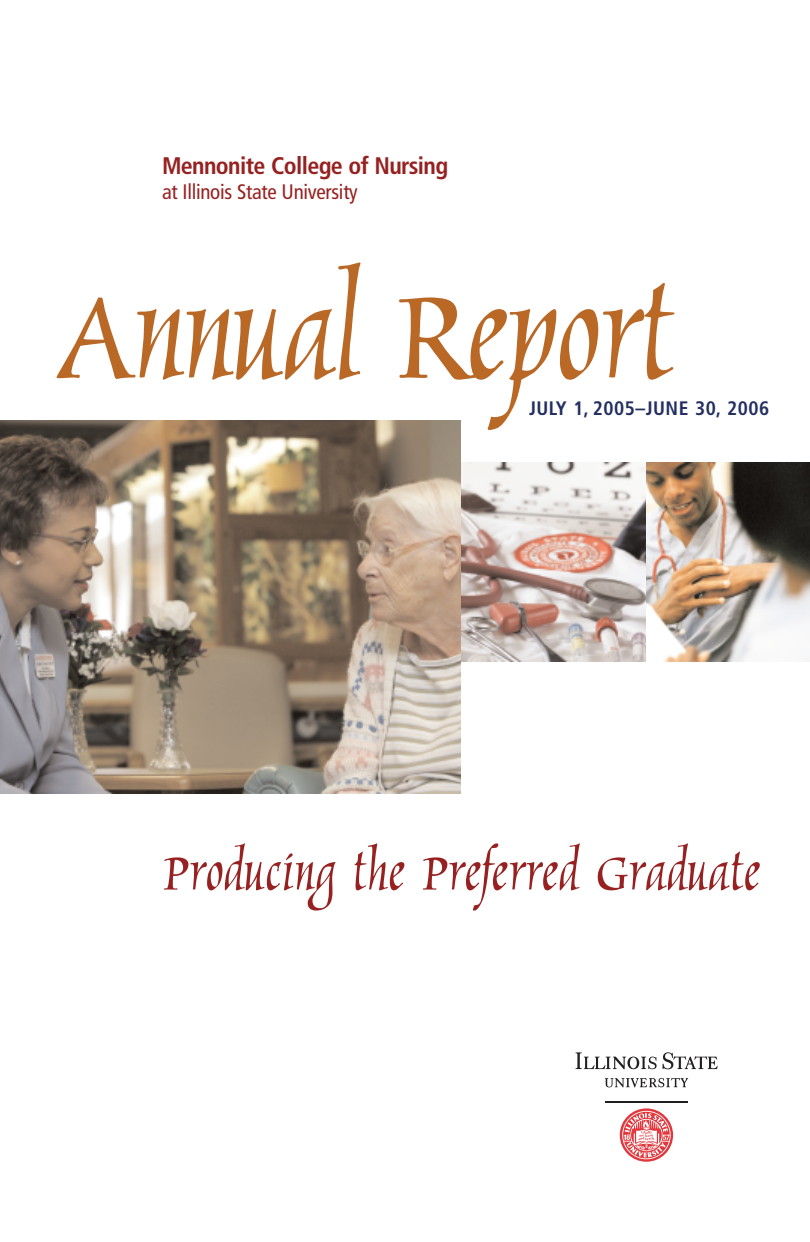
<style>
.page{position:relative;width:810px;height:1242px;background:#fff}
.page>*{position:absolute;margin:0;border:0;box-sizing:border-box;transform-origin:0 0}
.t1{font:174px "Marigold";letter-spacing:-.01em;color:#b96826}
.t2{font:69.75px "Marigold";color:#972121}
.t3{font:700 condensed 24px "Frutiger";letter-spacing:-.025em;color:#972121}
.t4{font:condensed 21px "Frutiger";letter-spacing:-.015em;color:#972121}
.t5{font:700 condensed 19.5px "Frutiger";letter-spacing:.025em;color:#232f60}
</style>
<div class="page">
<img style="left:461px;top:463px;width:185px;height:198px">
<img style="left:646px;top:463px;width:164px;height:199px">
<img style="left:0;top:420px;width:461px;height:373px">
<hr style="left:605px;top:1101px;width:83px;height:1px;background:#231f20">
<svg style="left:605px;top:1078px;width:83px;height:9px"></svg>
<svg style="left:663px;top:1052px;width:55px;height:17px"></svg>
<svg style="left:576px;top:1052px;width:81px;height:17px"></svg>
<svg style="left:620px;top:1108px;width:53px;height:54px"></svg>
<p class="t3" style="left:162px;top:156px;width:288px">Mennonite College of Nursing</p>
<p class="t4" style="left:162px;top:184px;width:197px">at Illinois State University</p>
<h1 class="t1" style="left:56px;top:216px;width:621px">Annual Report</h1>
<p class="t5" style="left:529px;top:400px;width:242px">JULY 1, 2005–JUNE 30, 2006</p>
<p class="t2" style="left:163px;top:825px;width:599px">Producing the Preferred Graduate</p>
</div>
